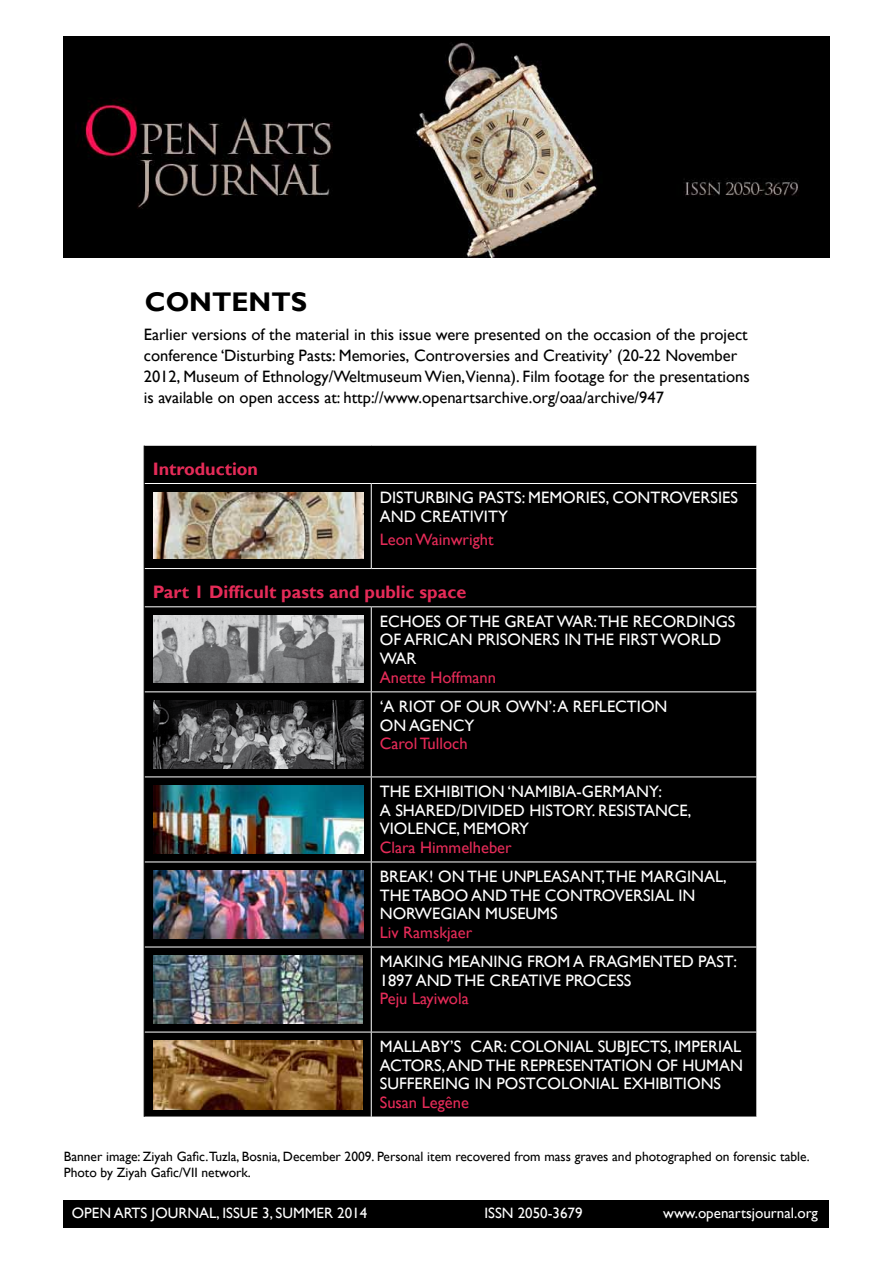
<style>
.page{position:relative;width:893px;height:1263px;background:#fff}
.page>*{position:absolute;margin:0;border:0;box-sizing:border-box;transform-origin:0 0}
.t1{font:700 27px "Gill Sans";color:#000}
.t2{font:700 18px "Gill Sans";color:#e52b58}
.t3{font:16.5px/18.8px "Gill Sans";color:#fff}
.t4{font:16.5px/21px "Gill Sans";color:#000}
.t5{font:16.5px "Gill Sans";color:#e52b58}
.t6{font:15px "Gill Sans";color:#fff}
.t7{font:13.5px/16.5px "Gill Sans";color:#000}
</style>
<div class="page">
<div style="left:145px;top:446px;width:611px;height:671px;background:#000"></div>
<hr style="left:371px;top:483px;width:386px;height:1px;background:#fff">
<hr style="left:371px;top:568px;width:386px;height:1px;background:#fff">
<hr style="left:371px;top:606px;width:386px;height:1px;background:#fff">
<hr style="left:371px;top:691px;width:386px;height:1px;background:#fff">
<hr style="left:371px;top:776px;width:386px;height:1px;background:#fff">
<hr style="left:371px;top:861px;width:386px;height:1px;background:#fff">
<hr style="left:371px;top:947px;width:386px;height:1px;background:#fff">
<hr style="left:371px;top:1032px;width:386px;height:1px;background:#fff">
<hr style="left:145px;top:483px;width:226px;height:1px;background:#fff">
<hr style="left:371px;top:484px;width:1px;height:84px;background:#fff">
<hr style="left:145px;top:568px;width:226px;height:1px;background:#fff">
<hr style="left:145px;top:606px;width:226px;height:1px;background:#fff">
<hr style="left:371px;top:607px;width:1px;height:84px;background:#fff">
<hr style="left:145px;top:691px;width:226px;height:1px;background:#fff">
<hr style="left:371px;top:692px;width:1px;height:84px;background:#fff">
<hr style="left:145px;top:776px;width:226px;height:1px;background:#fff">
<hr style="left:371px;top:777px;width:1px;height:84px;background:#fff">
<hr style="left:145px;top:861px;width:226px;height:1px;background:#fff">
<hr style="left:371px;top:862px;width:1px;height:85px;background:#fff">
<hr style="left:145px;top:947px;width:226px;height:1px;background:#fff">
<hr style="left:371px;top:947px;width:1px;height:85px;background:#fff">
<hr style="left:145px;top:1032px;width:226px;height:1px;background:#fff">
<hr style="left:371px;top:1032px;width:1px;height:85px;background:#fff">
<hr style="left:144px;top:446px;width:1px;height:37px;background:#000">
<hr style="left:144px;top:483px;width:1px;height:85px;background:#000">
<hr style="left:144px;top:568px;width:1px;height:39px;background:#000">
<hr style="left:144px;top:607px;width:1px;height:85px;background:#000">
<hr style="left:144px;top:692px;width:1px;height:85px;background:#000">
<hr style="left:144px;top:777px;width:1px;height:85px;background:#000">
<hr style="left:144px;top:862px;width:1px;height:85px;background:#000">
<hr style="left:144px;top:947px;width:1px;height:85px;background:#000">
<hr style="left:144px;top:1032px;width:1px;height:85px;background:#000">
<div style="left:64px;top:1200px;width:765px;height:28px;background:#000"></div>
<img style="left:64px;top:37px;width:765px;height:220px">
<img style="left:154px;top:492px;width:210px;height:66px">
<img style="left:153px;top:615px;width:210px;height:67px">
<img style="left:154px;top:785px;width:210px;height:68px">
<img style="left:154px;top:700px;width:210px;height:68px">
<img style="left:153px;top:870px;width:210px;height:68px">
<img style="left:153px;top:956px;width:210px;height:68px">
<img style="left:153px;top:1040px;width:210px;height:70px">
<h1 class="t1" style="left:145px;top:286px;width:164px">CONTENTS</h1>
<p class="t4" style="left:144px;top:324px;width:607px">Earlier versions of the material in this issue were presented on the occasion of the project conference ‘Disturbing Pasts: Memories, Controversies and Creativity’ (20-22 November 2012, Museum of Ethnology/Weltmuseum Wien,Vienna). Film footage for the presentations is available on open access at: http://www.openartsarchive.org/oaa/archive/947</p>
<p class="t2" style="left:153px;top:458px;width:107px">Introduction</p>
<p class="t3" style="left:380px;top:488px;width:360px">DISTURBING PASTS: MEMORIES, CONTROVERSIES<br>AND CREATIVITY</p>
<p class="t5" style="left:380px;top:530px;width:115px">Leon Wainwright</p>
<p class="t2" style="left:153px;top:581px;width:315px">Part 1 Difficult pasts and public space</p>
<p class="t3" style="left:380px;top:612px;width:357px">ECHOES OF THE GREAT WAR:THE RECORDINGS<br>OF AFRICAN PRISONERS IN THE FIRST WORLD<br>WAR</p>
<p class="t5" style="left:380px;top:668px;width:118px">Anette Hoffmann</p>
<p class="t3" style="left:380px;top:697px;width:289px">‘A RIOT OF OUR OWN’: A REFLECTION<br>ON AGENCY</p>
<p class="t5" style="left:380px;top:734px;width:89px">Carol Tulloch</p>
<p class="t3" style="left:380px;top:782px;width:313px">THE EXHIBITION ‘NAMIBIA-GERMANY:<br>A SHARED/DIVIDED HISTORY. RESISTANCE,<br>VIOLENCE, MEMORY</p>
<p class="t5" style="left:380px;top:838px;width:133px">Clara Himmelheber</p>
<p class="t3" style="left:380px;top:867px;width:348px">BREAK! ON THE UNPLEASANT,THE MARGINAL,<br>THE TABOO AND THE CONTROVERSIAL IN<br>NORWEGIAN MUSEUMS</p>
<p class="t5" style="left:380px;top:923px;width:94px">Liv Ramskjaer</p>
<p class="t3" style="left:380px;top:952px;width:359px">MAKING MEANING FROM A FRAGMENTED PAST:<br>1897 AND THE CREATIVE PROCESS</p>
<p class="t5" style="left:380px;top:989px;width:90px">Peju Layiwola</p>
<p class="t3" style="left:380px;top:1037px;width:365px;text-align:justify">MALLABY’S CAR: COLONIAL SUBJECTS, IMPERIAL ACTORS, AND THE REPRESENTATION OF HUMAN SUFFEREING IN POSTCOLONIAL EXHIBITIONS</p>
<p class="t5" style="left:380px;top:1093px;width:91px">Susan Legêne</p>
<p class="t7" style="left:64px;top:1148px;width:748px">Banner image: Ziyah Gafic.Tuzla, Bosnia, December 2009. Personal item recovered from mass graves and photographed on forensic table.<br>Photo by Ziyah Gafic/VII network.</p>
<p class="t6" style="left:72px;top:1205px;width:297px">OPEN ARTS JOURNAL, ISSUE 3, SUMMER 2014</p>
<p class="t6" style="left:484px;top:1204px;width:100px">ISSN 2050-3679</p>
<p class="t6" style="left:663px;top:1205px;width:156px">www.openartsjournal.org</p>
</div>
